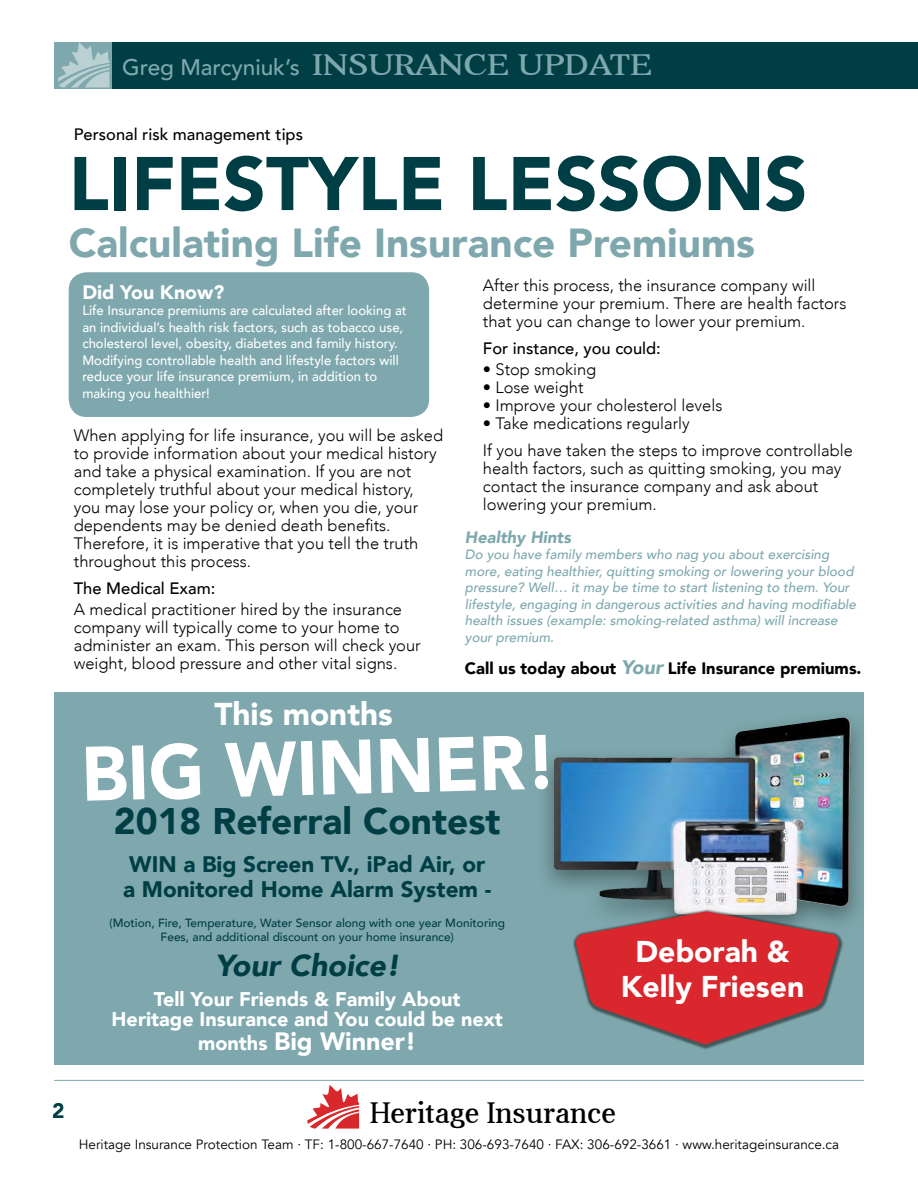
<style>
.page{position:relative;width:918px;height:1188px;background:#fff}
.page>*{position:absolute;margin:0;border:0;box-sizing:border-box;transform-origin:0 0}
.t1{font:900 76.05px "Avenir";color:#fff;scale:.94 1}
.t2{font:900 75px "Avenir";color:#003e45}
.t3{font:900 40.5px "Avenir";color:#7ea8ad}
.t4{font:900 37.05px "Avenir";color:#003e45}
.t5{font:900 31.5px "Avenir";color:#fff}
.t6{font:30.45px "Aver";color:#17181b}
.t7{font:italic 900 30.45px "Avenir";color:#003e45}
.t8{font:900 30px/34.5px "Avenir";color:#fff;text-align:center}
.t9{font:900 25.05px "Avenir";color:#fff}
.t10{font:500 22.65px "Avenir";color:#7ea8ad}
.t11{font:900 22.5px/25px "Avenir";color:#003e45}
.t12{font:900 21px "Avenir";color:#003e45}
.t13{font:900 19.8px/19.8px "Avenir";color:#fff;text-align:center}
.t14{font:900 19.5px "Avenir";color:#fff}
.t15{font:300 16.5px/18px "Avenir";color:#000}
.t16{font:500 16.5px "Avenir";color:#000}
.t17{font:900 16.5px "Avenir";color:#000}
.t18{font:italic 900 16.5px "Avenir";color:#7ea8ad}
.t19{font:italic 500 13.5px/16.5px "Avenir";color:#7ea8ad}
.t20{font:500 13.5px/16.5px "Avenir";color:#fff}
.t21{font:13.5px "Avenir";color:#000}
.t22{font:500 11.85px/14.5px "Avenir";color:#003e45;text-align:center}
.s1{font-family:"Aver";font-weight:400;font-size:30.15px}
.s2{font-style:italic;font-size:19.5px;color:#7ea8ad}
.s3{font-size:19.8px}
</style>
<div class="page">
<div style="left:54px;top:693px;width:810px;height:372px;background:#7ea8ad"></div>
<div style="left:69px;top:272px;width:360px;height:145px;background:#7ea8ad;border-radius:18px"></div>
<hr style="left:54px;top:1080px;width:810px;height:1px;background:#7ea8ad">
<div style="left:54px;top:42px;width:864px;height:47px;background:#003e45"></div>
<div style="left:54px;top:42px;width:58px;height:47px;background:linear-gradient(to bottom,#7ea8ad,#7ea8ad)"></div>
<svg style="left:58px;top:42px;width:51px;height:45px;background:#9cbcc0"></svg>
<svg style="left:307px;top:1085px;width:52px;height:44px"></svg>
<div style="left:536px;top:707px;width:334px;height:235px;background:#000;opacity:.39"></div>
<img style="left:542px;top:712px;width:325px;height:223px">
<div style="left:573px;top:909px;width:271px;height:141px;background:#000;opacity:.48"></div>
<svg style="left:576px;top:912px;width:263px;height:133px"></svg>
<h3 class="t10" style="left:122px;top:48px;width:532px">Greg Marcyniuk’s <span class="s1">INSURANCE UPDATE</span></h3>
<p class="t16" style="left:74px;top:120px;width:231px">Personal risk management tips</p>
<p class="t2" style="left:69px;top:120px;width:740px">LIFESTYLE LESSONS</p>
<p class="t3" style="left:69px;top:208px;width:688px">Calculating Life Insurance Premiums</p>
<p class="t14" style="left:82px;top:275px;width:143px">Did You Know?</p>
<p class="t20" style="left:82px;top:302px;width:326px">Life Insurance premiums are calculated after looking at an individual’s health risk factors, such as tobacco use, cholesterol level, obesity, diabetes and family history.<br>Modifying controllable health and lifestyle factors will reduce your life insurance premium, in addition to making you healthier!</p>
<p class="t15" style="left:74px;top:426px;width:371px">When applying for life insurance, you will be asked to provide information about your medical history and take a physical examination. If you are not completely truthful about your medical history, you may lose your policy or, when you die, your dependents may be denied death benefits.<br>Therefore, it is imperative that you tell the truth throughout this process.</p>
<p class="t16" style="left:74px;top:574px;width:143px">The Medical Exam:</p>
<p class="t15" style="left:74px;top:600px;width:348px">A medical practitioner hired by the insurance company will typically come to your home to administer an exam. This person will check your weight, blood pressure and other vital signs.</p>
<p class="t5" style="left:214px;top:687px;width:180px">This months</p>
<p class="t15" style="left:483px;top:276px;width:365px">After this process, the insurance company will determine your premium. There are health factors that you can change to lower your premium.</p>
<p class="t16" style="left:483px;top:334px;width:179px">For instance, you could:</p>
<p class="t15" style="left:483px;top:360px;width:115px">• Stop smoking</p>
<p class="t15" style="left:483px;top:378px;width:102px">• Lose weight</p>
<p class="t15" style="left:483px;top:396px;width:241px">• Improve your cholesterol levels</p>
<p class="t15" style="left:483px;top:414px;width:208px">• Take medications regularly</p>
<p class="t15" style="left:483px;top:441px;width:371px">If you have taken the steps to improve controllable health factors, such as quitting smoking, you may contact the insurance company and ask about lowering your premium.</p>
<p class="t18" style="left:465px;top:523px;width:108px">Healthy Hints</p>
<p class="t19" style="left:465px;top:547px;width:393px">Do you have family members who nag you about exercising more, eating healthier, quitting smoking or lowering your blood pressure? Well… it may be time to start listening to them. Your lifestyle, engaging in dangerous activities and having modifiable health issues (example: smoking-related asthma) will increase your premium.</p>
<p class="t17" style="left:465px;top:654px;width:398px">Call us today about <span class="s2">Your</span> Life Insurance premiums.</p>
<p class="t1" style="left:81px;top:707px;width:507px;rotate:-1deg">BIG WINNER!</p>
<p class="t4" style="left:114px;top:789px;width:388px">2018 Referral Contest</p>
<p class="t11" style="left:123px;top:851px;width:370px">WIN a Big Screen TV., iPad Air, or a Monitored Home Alarm System -</p>
<p class="t22" style="left:109px;top:915px;width:397px">(Motion, Fire, Temperature, Water Sensor along with one year Monitoring<br>Fees, and additional discount on your home insurance)</p>
<p class="t7" style="left:215px;top:940px;width:186px">Your Choice!</p>
<p class="t13" style="left:112px;top:989px;width:393px">Tell Your Friends &amp; Family About<br>Heritage Insurance and You could be next</p>
<p class="t9" style="left:198px;top:1020px;width:220px"><span class="s3">months</span> Big Winner!</p>
<p class="t8" style="left:621px;top:934px;width:185px">Deborah &amp;<br>Kelly Friesen</p>
<p class="t12" style="left:52px;top:1093px;width:14px">2</p>
<p class="t6" style="left:370px;top:1097px;width:250px">Heritage Insurance</p>
<p class="t21" style="left:79px;top:1136px;width:762px">Heritage Insurance Protection Team · TF: 1-800-667-7640 · PH: 306-693-7640 · FAX: 306-692-3661 · www.heritageinsurance.ca</p>
</div>
